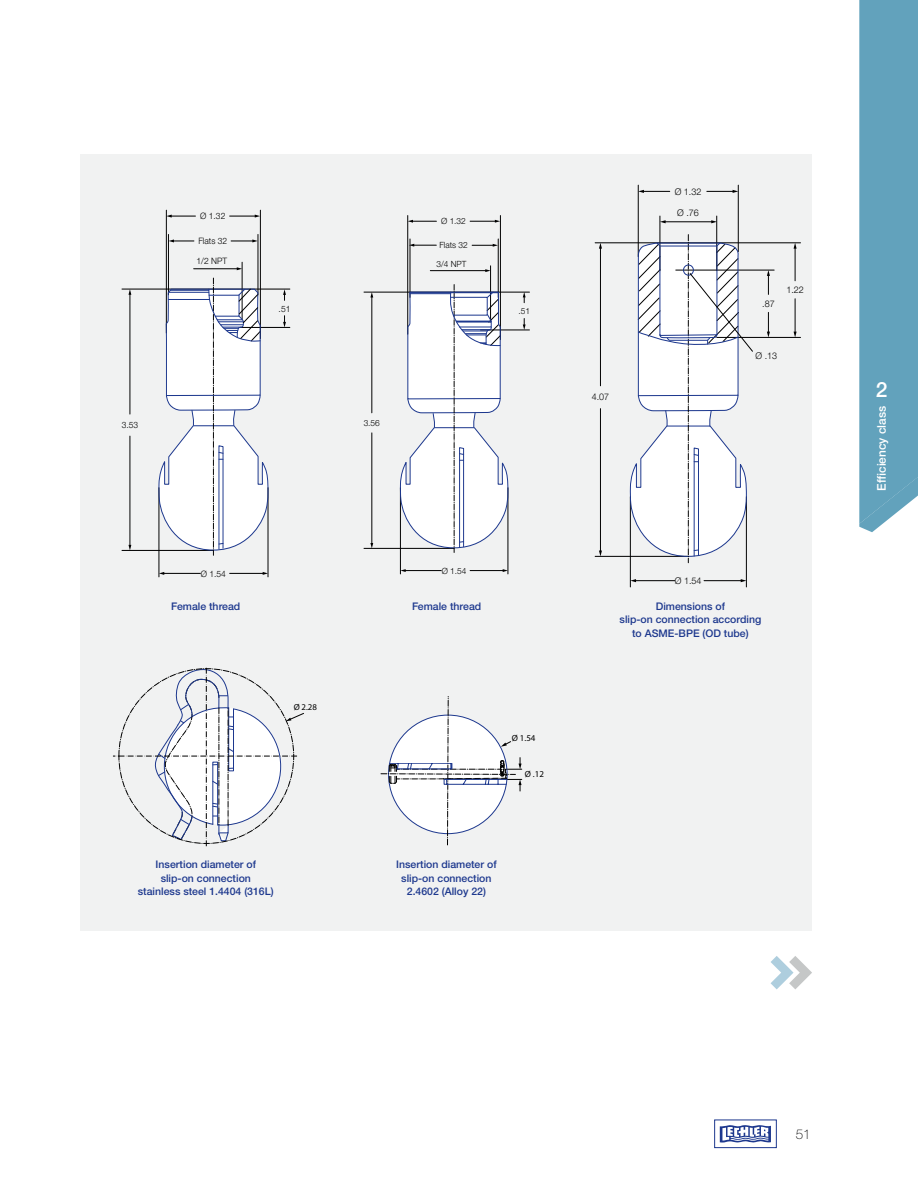
<style>
.page{position:relative;width:918px;height:1188px;background:#fff}
.page>*{position:absolute;margin:0;border:0;box-sizing:border-box;transform-origin:0 0}
.t1{font:500 21px "Helvetica Neue LTW1 G";color:#fff}
.t2{font:100 13.5px "Helvetica Neue LTW1 G";color:#000}
.t3{font:500 12px "Helvetica Neue LTW1 G";color:#fff}
.t4{font:500 10.5px/13.5px "Helvetica Neue LTW1 G";color:#1d388e;text-align:center}
.t5{font:300 9.15px "Helvetica Neue LTW1 G";color:#000}
.t6{font:300 9px "Helvetica Neue LTW1 G";color:#000}
.t7{font:300 8.85px "Helvetica Neue LTW1 G";color:#000;scale:.96 1}
.t8{font:300 8.85px "Helvetica Neue LTW1 G";color:#000}
.t9{font:300 8.55px "Helvetica Neue LTW1 G";color:#000}
</style>
<div class="page">
<div style="left:81px;top:154px;width:731px;height:776px;background:#f1f2f2"></div>
<svg style="left:771px;top:956px;width:41px;height:33px"></svg>
<svg style="left:381px;top:696px;width:141px;height:149px"></svg>
<svg style="left:113px;top:667px;width:191px;height:179px"></svg>
<hr style="left:717px;top:337px;width:84px;height:1px;background:#000">
<hr style="left:595px;top:243px;width:206px;height:1px;background:#000">
<hr style="left:676px;top:270px;width:98px;height:1px;background:#000">
<hr style="left:595px;top:556px;width:93px;height:1px;background:#000">
<hr style="left:630px;top:497px;width:1px;height:90px;background:#000">
<hr style="left:746px;top:497px;width:1px;height:90px;background:#000">
<hr style="left:638px;top:185px;width:1px;height:72px;background:#000">
<hr style="left:716px;top:216px;width:1px;height:55px;background:#000">
<hr style="left:660px;top:216px;width:1px;height:55px;background:#000">
<hr style="left:738px;top:185px;width:1px;height:67px;background:#000">
<hr style="left:600px;top:248px;width:1px;height:138px;background:#000">
<svg style="left:599px;top:243px;width:3px;height:6px"></svg>
<hr style="left:600px;top:409px;width:1px;height:143px;background:#000">
<svg style="left:599px;top:551px;width:3px;height:5px"></svg>
<hr style="left:704px;top:580px;width:38px;height:1px;background:#000">
<svg style="left:741px;top:579px;width:5px;height:3px"></svg>
<hr style="left:635px;top:580px;width:40px;height:1px;background:#000">
<svg style="left:630px;top:579px;width:6px;height:3px"></svg>
<svg style="left:707px;top:190px;width:31px;height:3px"></svg>
<svg style="left:638px;top:190px;width:32px;height:3px"></svg>
<hr style="left:665px;top:222px;width:47px;height:1px;background:#000">
<svg style="left:711px;top:220px;width:6px;height:3px"></svg>
<svg style="left:660px;top:220px;width:6px;height:3px"></svg>
<svg style="left:767px;top:312px;width:3px;height:25px"></svg>
<svg style="left:767px;top:270px;width:3px;height:24px"></svg>
<hr style="left:795px;top:299px;width:1px;height:34px;background:#000">
<svg style="left:794px;top:332px;width:3px;height:5px"></svg>
<hr style="left:795px;top:248px;width:1px;height:33px;background:#000">
<svg style="left:794px;top:243px;width:3px;height:6px"></svg>
<svg style="left:629px;top:235px;width:124px;height:328px"></svg>
<hr style="left:122px;top:289px;width:168px;height:1px;background:#000">
<svg style="left:283px;top:316px;width:3px;height:11px"></svg>
<svg style="left:283px;top:289px;width:3px;height:11px"></svg>
<hr style="left:240px;top:327px;width:50px;height:1px;background:#000">
<hr style="left:122px;top:550px;width:91px;height:1px;background:#000">
<hr style="left:159px;top:488px;width:1px;height:89px;background:#000">
<hr style="left:268px;top:488px;width:1px;height:89px;background:#000">
<hr style="left:166px;top:210px;width:1px;height:123px;background:#000">
<hr style="left:260px;top:210px;width:1px;height:129px;background:#000">
<hr style="left:130px;top:294px;width:1px;height:120px;background:#000">
<svg style="left:128px;top:289px;width:3px;height:6px"></svg>
<hr style="left:130px;top:436px;width:1px;height:110px;background:#000">
<svg style="left:128px;top:545px;width:3px;height:5px"></svg>
<hr style="left:230px;top:573px;width:34px;height:1px;background:#000">
<svg style="left:263px;top:572px;width:5px;height:3px"></svg>
<hr style="left:163px;top:573px;width:37px;height:1px;background:#000">
<svg style="left:159px;top:572px;width:5px;height:3px"></svg>
<svg style="left:158px;top:213px;width:110px;height:342px"></svg>
<svg style="left:523px;top:318px;width:3px;height:12px"></svg>
<svg style="left:523px;top:293px;width:3px;height:10px"></svg>
<hr style="left:480px;top:330px;width:49px;height:1px;background:#000">
<hr style="left:364px;top:548px;width:90px;height:1px;background:#000">
<hr style="left:400px;top:488px;width:1px;height:86px;background:#000">
<hr style="left:508px;top:488px;width:1px;height:86px;background:#000">
<hr style="left:490px;top:266px;width:1px;height:56px;background:#000">
<hr style="left:410px;top:239px;width:1px;height:58px;background:#000">
<hr style="left:498px;top:239px;width:1px;height:58px;background:#000">
<hr style="left:364px;top:292px;width:165px;height:1px;background:#000">
<hr style="left:407px;top:216px;width:1px;height:118px;background:#000">
<svg style="left:470px;top:220px;width:30px;height:3px"></svg>
<svg style="left:408px;top:220px;width:28px;height:3px"></svg>
<hr style="left:500px;top:216px;width:1px;height:124px;background:#000">
<hr style="left:372px;top:297px;width:1px;height:116px;background:#000">
<svg style="left:370px;top:292px;width:3px;height:5px"></svg>
<hr style="left:372px;top:433px;width:1px;height:111px;background:#000">
<svg style="left:370px;top:543px;width:3px;height:5px"></svg>
<hr style="left:470px;top:570px;width:34px;height:1px;background:#000">
<svg style="left:503px;top:569px;width:5px;height:3px"></svg>
<hr style="left:405px;top:570px;width:36px;height:1px;background:#000">
<svg style="left:400px;top:569px;width:6px;height:3px"></svg>
<svg style="left:400px;top:285px;width:109px;height:267px"></svg>
<svg style="left:472px;top:244px;width:26px;height:3px"></svg>
<hr style="left:430px;top:270px;width:56px;height:1px;background:#000">
<svg style="left:485px;top:269px;width:6px;height:3px"></svg>
<svg style="left:409px;top:244px;width:27px;height:3px"></svg>
<div style="left:714px;top:1120px;width:63px;height:28px;border:1px solid #1d388e"></div>
<svg style="left:720px;top:1125px;width:51px;height:18px"></svg>
<div style="left:859px;top:0;width:59px;height:532px;background:#62a2bc"></div>
<p class="t7" style="left:122px;top:420px;width:19px">3.53</p>
<p class="t7" style="left:200px;top:210px;width:28px">Ø 1.32</p>
<p class="t7" style="left:198px;top:235px;width:31px">Flats 32</p>
<p class="t7" style="left:197px;top:255px;width:33px">1/2 NPT</p>
<p class="t7" style="left:279px;top:303px;width:14px">.51</p>
<p class="t9" style="left:364px;top:418px;width:18px">3.56</p>
<p class="t9" style="left:441px;top:216px;width:26px">Ø 1.32</p>
<p class="t9" style="left:439px;top:239px;width:30px">Flats 32</p>
<p class="t9" style="left:436px;top:259px;width:32px">3/4 NPT</p>
<p class="t9" style="left:518px;top:306px;width:13px">.51</p>
<p class="t5" style="left:592px;top:392px;width:19px">4.07</p>
<p class="t5" style="left:675px;top:186px;width:28px">Ø 1.32</p>
<p class="t5" style="left:677px;top:208px;width:23px">Ø .76</p>
<p class="t5" style="left:762px;top:298px;width:14px">.87</p>
<p class="t5" style="left:786px;top:285px;width:19px">1.22</p>
<p class="t5" style="left:756px;top:350px;width:23px">Ø .13</p>
<p class="t7" style="left:201px;top:568px;width:28px">Ø 1.54</p>
<p class="t9" style="left:442px;top:566px;width:26px">Ø 1.54</p>
<p class="t5" style="left:675px;top:575px;width:28px">Ø 1.54</p>
<p class="t4" style="left:171px;top:600px;width:71px">Female thread</p>
<p class="t4" style="left:412px;top:600px;width:71px">Female thread</p>
<p class="t4" style="left:620px;top:599px;width:143px">Dimensions of<br>slip-on connection according to ASME-BPE (OD tube)</p>
<p class="t8" style="left:294px;top:701px;width:25px">Ø 2.28</p>
<p class="t6" style="left:512px;top:732px;width:25px">Ø 1.54</p>
<p class="t6" style="left:525px;top:769px;width:21px">Ø .12</p>
<p class="t4" style="left:138px;top:858px;width:137px">Insertion diameter of slip-on connection<br>stainless steel 1.4404 (316L)</p>
<p class="t4" style="left:396px;top:858px;width:102px">Insertion diameter of slip-on connection<br>2.4602 (Alloy 22)</p>
<h1 class="t1" style="left:876px;top:377px;width:13px">2</h1>
<p class="t3" style="left:874px;top:491px;width:86px;rotate:-90deg">Efficiency class</p>
<p class="t2" style="left:796px;top:1126px;width:17px">51</p>
</div>
